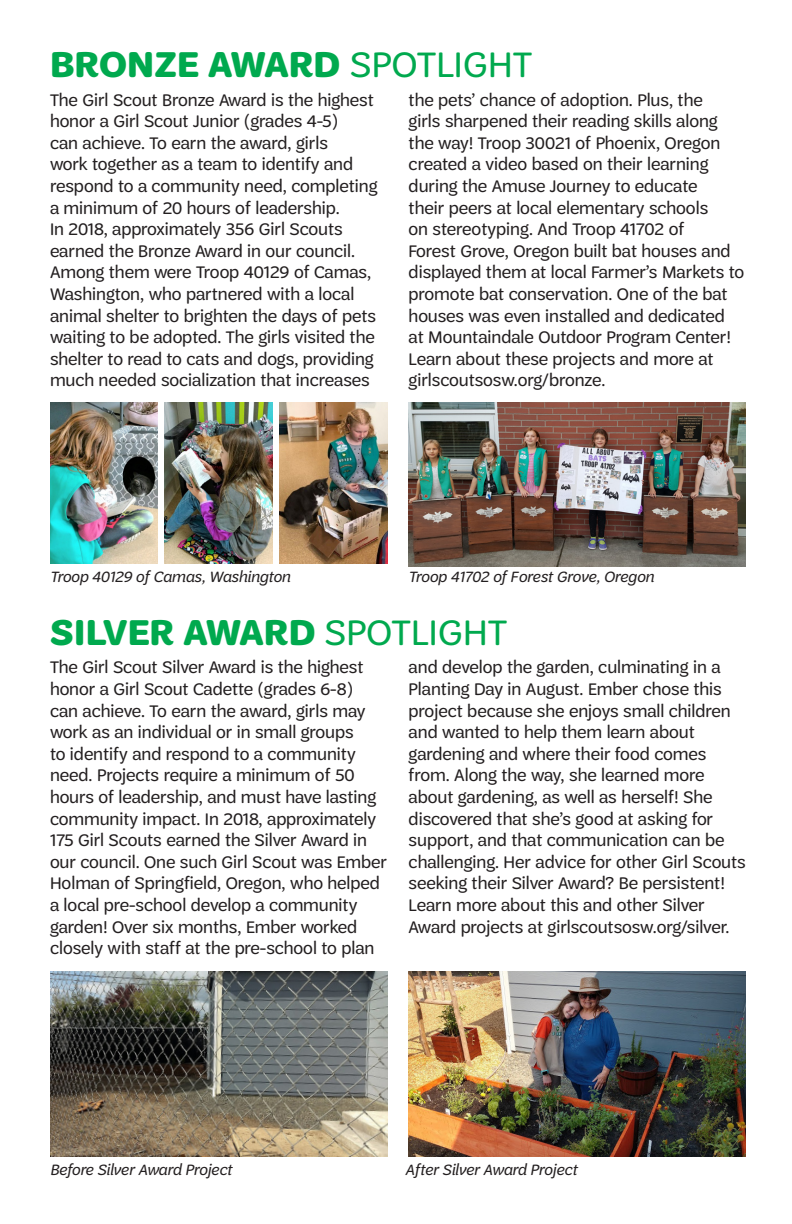
<style>
.page{position:relative;width:792px;height:1224px;background:#fff}
.page>*{position:absolute;margin:0;border:0;box-sizing:border-box;transform-origin:0 0}
.t1{font:700 38px "Trefoil Sans";letter-spacing:.01em;color:#00a94e}
.t2{font:18px/21.6px "Trefoil Sans";color:#231f20}
.t3{font:italic 16px "Trefoil Sans";color:#231f20}
.s1{font-weight:400}
</style>
<div class="page">
<img style="left:50px;top:402px;width:108px;height:162px">
<img style="left:409px;top:402px;width:337px;height:164px">
<img style="left:279px;top:402px;width:108px;height:162px">
<img style="left:165px;top:402px;width:108px;height:162px">
<img style="left:50px;top:972px;width:337px;height:184px">
<img style="left:409px;top:972px;width:337px;height:184px">
<p class="t1" style="left:50px;top:43px;width:483px">BRONZE AWARD <span class="s1">SPOTLIGHT</span></p>
<p class="t2" style="left:50px;top:89px;width:329px">The Girl Scout Bronze Award is the highest honor a Girl Scout Junior (grades 4-5)<br>can achieve. To earn the award, girls<br>work together as a team to identify and respond to a community need, completing a minimum of 20 hours of leadership.<br>In 2018, approximately 356 Girl Scouts earned the Bronze Award in our council.<br>Among them were Troop 40129 of Camas, Washington, who partnered with a local animal shelter to brighten the days of pets waiting to be adopted. The girls visited the shelter to read to cats and dogs, providing much needed socialization that increases</p>
<p class="t2" style="left:409px;top:89px;width:337px">the pets’ chance of adoption. Plus, the<br>girls sharpened their reading skills along the way! Troop 30021 of Phoenix, Oregon created a video based on their learning during the Amuse Journey to educate<br>their peers at local elementary schools<br>on stereotyping. And Troop 41702 of<br>Forest Grove, Oregon built bat houses and displayed them at local Farmer’s Markets to promote bat conservation. One of the bat houses was even installed and dedicated at Mountaindale Outdoor Program Center!<br>Learn about these projects and more at girlscoutsosw.org/bronze.</p>
<p class="t3" style="left:50px;top:568px;width:242px">Troop 40129 of Camas, Washington</p>
<p class="t3" style="left:409px;top:568px;width:247px">Troop 41702 of Forest Grove, Oregon</p>
<p class="t1" style="left:50px;top:611px;width:458px">SILVER AWARD <span class="s1">SPOTLIGHT</span></p>
<p class="t2" style="left:50px;top:657px;width:339px">The Girl Scout Silver Award is the highest honor a Girl Scout Cadette (grades 6-8)<br>can achieve. To earn the award, girls may work as an individual or in small groups<br>to identify and respond to a community need. Projects require a minimum of 50 hours of leadership, and must have lasting community impact. In 2018, approximately 175 Girl Scouts earned the Silver Award in our council. One such Girl Scout was Ember Holman of Springfield, Oregon, who helped a local pre-school develop a community garden! Over six months, Ember worked closely with staff at the pre-school to plan</p>
<p class="t2" style="left:409px;top:657px;width:339px">and develop the garden, culminating in a Planting Day in August. Ember chose this project because she enjoys small children and wanted to help them learn about gardening and where their food comes from. Along the way, she learned more about gardening, as well as herself! She discovered that she’s good at asking for support, and that communication can be challenging. Her advice for other Girl Scouts seeking their Silver Award? Be persistent!<br>Learn more about this and other Silver Award projects at girlscoutsosw.org/silver.</p>
<p class="t3" style="left:50px;top:1161px;width:184px">Before Silver Award Project</p>
<p class="t3" style="left:405px;top:1161px;width:174px">After Silver Award Project</p>
</div>
